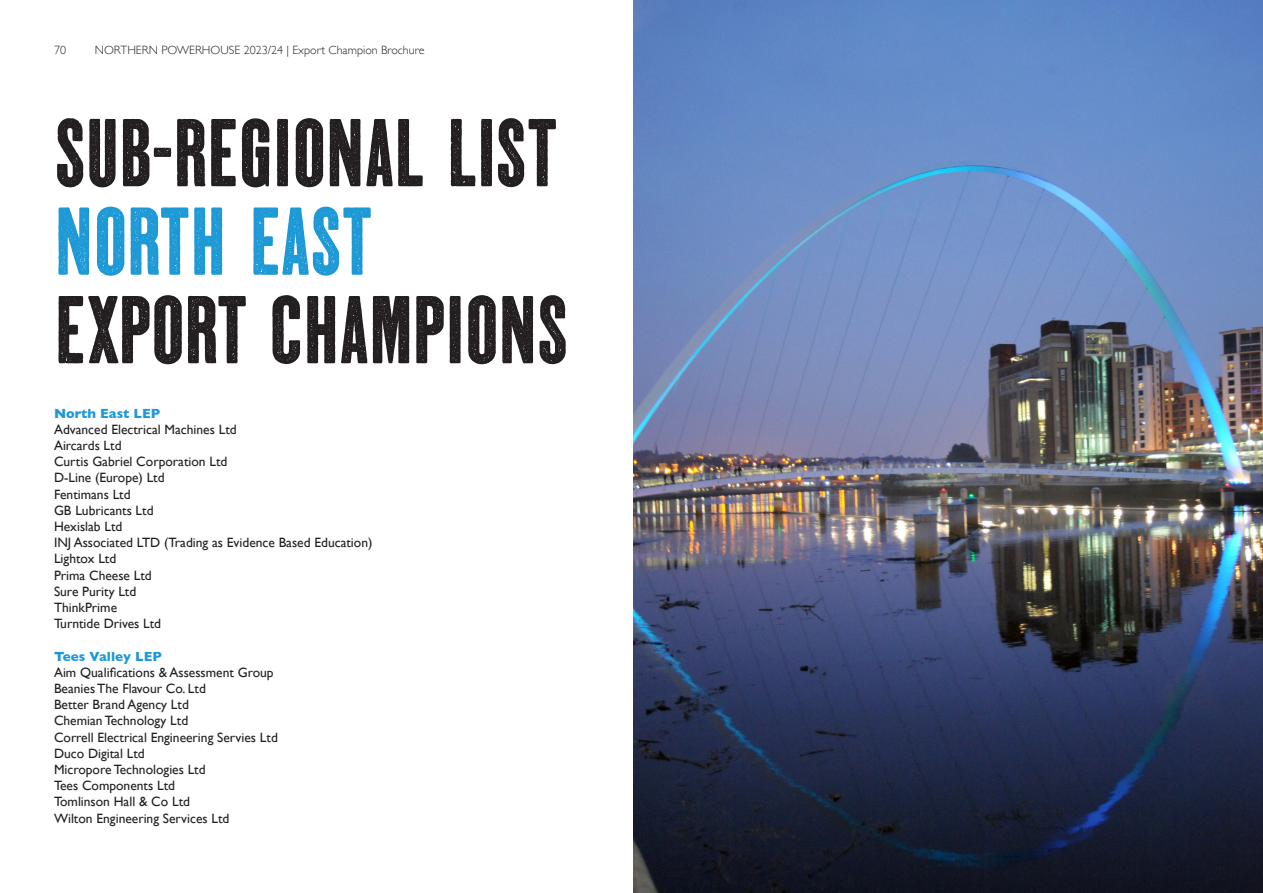
<style>
.page{position:relative;width:1263px;height:893px;background:#fff}
.page>*{position:absolute;margin:0;border:0;box-sizing:border-box;transform-origin:0 0}
.Heading{font:88.5px "Dail Tabloid Mi UK Light";color:#231f20}
.Heading-2{font:88.5px "Dail Tabloid Mi UK Light";color:#1d99d6}
.t1{font:13.5px "Gill Sans";color:#231f20}
.t2{font:700 13.5px "Gill Sans";color:#1d99d6}
.t3{font:300 12px "Gill Sans";color:#231f20}
</style>
<div class="page">
<img style="left:634px;top:0;width:629px;height:893px">
<p class="t3" style="left:54px;top:41px;width:13px">70</p>
<p class="t3" style="left:95px;top:41px;width:331px">NORTHERN POWERHOUSE 2023/24 | Export Champion Brochure</p>
<p class="Heading" style="left:54px;top:106px;width:505px">SUB-REGIONAL LIST</p>
<p class="Heading-2" style="left:54px;top:195px;width:320px">NORTH EAST</p>
<p class="Heading" style="left:54px;top:283px;width:516px">EXPORT CHAMPIONS</p>
<p class="t2" style="left:54px;top:402px;width:108px">North East LEP</p>
<p class="t1" style="left:54px;top:421px;width:184px">Advanced Electrical Machines Ltd</p>
<p class="t1" style="left:54px;top:437px;width:69px">Aircards Ltd</p>
<p class="t1" style="left:54px;top:454px;width:175px">Curtis Gabriel Corporation Ltd</p>
<p class="t1" style="left:54px;top:470px;width:112px">D-Line (Europe) Ltd</p>
<p class="t1" style="left:54px;top:486px;width:78px">Fentimans Ltd</p>
<p class="t1" style="left:54px;top:502px;width:101px">GB Lubricants Ltd</p>
<p class="t1" style="left:54px;top:518px;width:70px">Hexislab Ltd</p>
<p class="t1" style="left:54px;top:535px;width:320px">INJ Associated LTD (Trading as Evidence Based Education)</p>
<p class="t1" style="left:54px;top:551px;width:64px">Lightox Ltd</p>
<p class="t1" style="left:54px;top:567px;width:99px">Prima Cheese Ltd</p>
<p class="t1" style="left:54px;top:583px;width:84px">Sure Purity Ltd</p>
<p class="t1" style="left:54px;top:599px;width:65px">ThinkPrime</p>
<p class="t1" style="left:54px;top:616px;width:109px">Turntide Drives Ltd</p>
<p class="t2" style="left:54px;top:645px;width:109px">Tees Valley LEP</p>
<p class="t1" style="left:54px;top:664px;width:221px">Aim Qualifications &amp; Assessment Group</p>
<p class="t1" style="left:54px;top:680px;width:153px">Beanies The Flavour Co. Ltd</p>
<p class="t1" style="left:54px;top:697px;width:136px">Better Brand Agency Ltd</p>
<p class="t1" style="left:54px;top:713px;width:136px">Chemian Technology Ltd</p>
<p class="t1" style="left:54px;top:729px;width:225px">Correll Electrical Engineering Servies Ltd</p>
<p class="t1" style="left:54px;top:745px;width:92px">Duco Digital Ltd</p>
<p class="t1" style="left:54px;top:761px;width:153px">Micropore Technologies Ltd</p>
<p class="t1" style="left:54px;top:778px;width:123px">Tees Components Ltd</p>
<p class="t1" style="left:54px;top:794px;width:138px">Tomlinson Hall &amp; Co Ltd</p>
<p class="t1" style="left:54px;top:810px;width:177px">Wilton Engineering Services Ltd</p>
</div>
